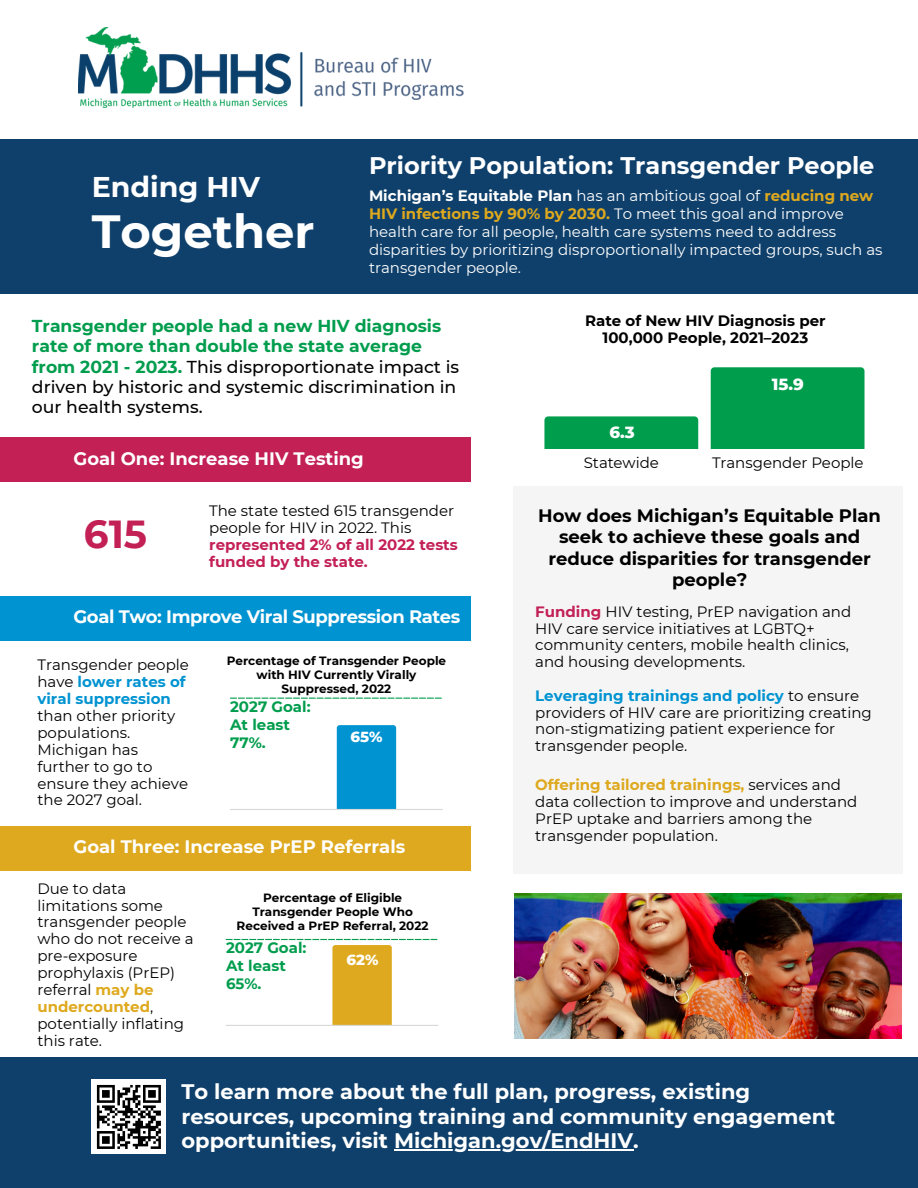
<style>
.page{position:relative;width:918px;height:1188px;background:#fff}
.page>*{position:absolute;margin:0;border:0;box-sizing:border-box;transform-origin:0 0}
.t1{font:700 46.5px "Montserrat";color:#fff}
.t2{font:700 39px "Montserrat";color:#c32056}
.t3{font:700 28.5px "Montserrat";color:#fff}
.t4{font:700 24px "Montserrat";color:#fff}
.t5{font:700 21px/24.8px "Montserrat";color:#fff}
.t6{font:700 18px/21.3px "Montserrat";color:#000;text-align:center}
.t7{font:700 18px "Montserrat";color:#fff}
.t8{font:700 18px "Montserrat";letter-spacing:-.025em;color:#fff}
.t9{font:500 17.25px/20.2px "Montserrat";color:#000}
.t10{font:800 16.5px "Montserrat";color:#fff}
.t11{font:15px/16.8px "Montserrat";color:#000}
.t12{font:15px/18px "Montserrat";color:#fff}
.t13{font:700 15px/16.8px "Montserrat";color:#000;text-align:center}
.t14{font:700 15px/18px "Montserrat";color:#009d4d}
.t15{font:800 14.85px "Montserrat";color:#fff}
.t16{font:700 12px/14px "Montserrat";color:#000;text-align:center}
.s1{font-weight:700}
.s2{font-weight:700;color:#dea91e}
.s3{font-weight:700;color:#009d4d}
.s4{font-weight:700;color:#c32056}
.s5{font-weight:700;color:#0093d1}
</style>
<div class="page">
<div style="left:0;top:139px;width:918px;height:155px;background:#0f406b"></div>
<img style="left:78px;top:28px;width:385px;height:79px">
<div style="left:544px;top:416px;width:154px;height:33px;background:#009d4d"></div>
<div style="left:711px;top:367px;width:154px;height:82px;background:#009d4d"></div>
<svg style="left:230px;top:697px;width:212px;height:112px"></svg>
<div style="left:0;top:438px;width:471px;height:44px;background:#c32056"></div>
<div style="left:0;top:596px;width:471px;height:44px;background:#0093d1"></div>
<div style="left:0;top:826px;width:471px;height:44px;background:#dea91e"></div>
<img style="left:515px;top:893px;width:387px;height:145px">
<div style="left:513px;top:486px;width:389px;height:388px;background:#f5f5f5"></div>
<hr style="left:230px;top:809px;width:213px;height:1px;background:#d9d9d9">
<svg style="left:226px;top:938px;width:213px;height:88px"></svg>
<hr style="left:226px;top:1025px;width:212px;height:1px;background:#d9d9d9">
<div style="left:0;top:1057px;width:918px;height:131px;background:#0f406b"></div>
<hr style="left:394px;top:1150px;width:239px;height:1px;background:#fff">
<div style="left:92px;top:1080px;width:74px;height:74px;background:#fff"></div>
<svg style="left:97px;top:1085px;width:64px;height:64px"></svg>
<h5 class="t3" style="left:92px;top:170px;width:170px">Ending HIV</h5>
<h5 class="t1" style="left:92px;top:203px;width:224px">Together</h5>
<p class="t4" style="left:369px;top:150px;width:507px">Priority Population: Transgender People</p>
<h2 class="t12" style="left:369px;top:186px;width:515px"><span class="s1">Michigan’s Equitable Plan</span> has an ambitious goal of <span class="s2">reducing new HIV infections by 90% by 2030.</span> To meet this goal and improve health care for all people, health care systems need to address disparities by prioritizing disproportionally impacted groups, such as transgender people.</h2>
<h6 class="t9" style="left:32px;top:316px;width:429px"><span class="s3">Transgender people had a new HIV diagnosis rate of more than double the state average from 2021 - 2023.</span> This disproportionate impact is driven by historic and systemic discrimination in our health systems.</h6>
<h5 class="t7" style="left:74px;top:448px;width:292px">Goal One: Increase HIV Testing</h5>
<h6 class="t2" style="left:84px;top:510px;width:65px">615</h6>
<p class="t11" style="left:209px;top:502px;width:250px">The state tested 615 transgender people for HIV in 2022. This <span class="s4">represented 2% of all 2022 tests funded by the state.</span></p>
<h5 class="t8" style="left:74px;top:606px;width:388px">Goal Two: Improve Viral Suppression Rates</h5>
<p class="t11" style="left:37px;top:657px;width:153px">Transgender people have <span class="s5">lower rates of viral suppression </span>than other priority populations.<br>Michigan has further to go to ensure they achieve the 2027 goal.</p>
<h5 class="t16" style="left:227px;top:654px;width:221px">Percentage of Transgender People with HIV Currently Virally<br>Suppressed, 2022</h5>
<p class="t15" style="left:350px;top:728px;width:34px">65%</p>
<h6 class="t14" style="left:230px;top:697px;width:82px">2027 Goal:<br>At least<br>77%.</h6>
<h1 class="t7" style="left:74px;top:836px;width:333px">Goal Three: Increase PrEP Referrals</h1>
<p class="t11" style="left:37px;top:880px;width:158px">Due to data limitations some transgender people who do not receive a pre-exposure prophylaxis (PrEP) referral <span class="s2">may be undercounted</span>, potentially inflating this rate.</p>
<p class="t16" style="left:237px;top:890px;width:194px">Percentage of Eligible<br>Transgender People Who<br>Received a PrEP Referral, 2022</p>
<p class="t14" style="left:226px;top:939px;width:82px">2027 Goal:<br>At least<br>65%.</p>
<p class="t15" style="left:347px;top:950px;width:33px">62%</p>
<p class="t13" style="left:585px;top:312px;width:242px">Rate of New HIV Diagnosis per<br>100,000 People, 2021–2023</p>
<p class="t10" style="left:609px;top:422px;width:27px">6.3</p>
<p class="t10" style="left:772px;top:374px;width:34px">15.9</p>
<p class="t11" style="left:584px;top:454px;width:77px">Statewide</p>
<p class="t11" style="left:712px;top:454px;width:153px">Transgender People</p>
<h6 class="t6" style="left:538px;top:505px;width:344px">How does Michigan’s Equitable Plan seek to achieve these goals and reduce disparities for transgender people?</h6>
<h6 class="t11" style="left:535px;top:603px;width:318px"><span class="s4">Funding</span> HIV testing, PrEP navigation and HIV care service initiatives at LGBTQ+ community centers, mobile health clinics, and housing developments.</h6>
<h6 class="t11" style="left:535px;top:687px;width:338px"><span class="s5">Leveraging trainings and policy</span> to ensure providers of HIV care are prioritizing creating non-stigmatizing patient experience for transgender people.</h6>
<p class="t11" style="left:535px;top:777px;width:324px"><span class="s2">Offering tailored trainings,</span> services and data collection to improve and understand PrEP uptake and barriers among the transgender population.</p>
<p class="t5" style="left:181px;top:1079px;width:655px">To learn more about the full plan, progress, existing resources, upcoming training and community engagement opportunities, visit Michigan.gov/EndHIV.</p>
</div>
